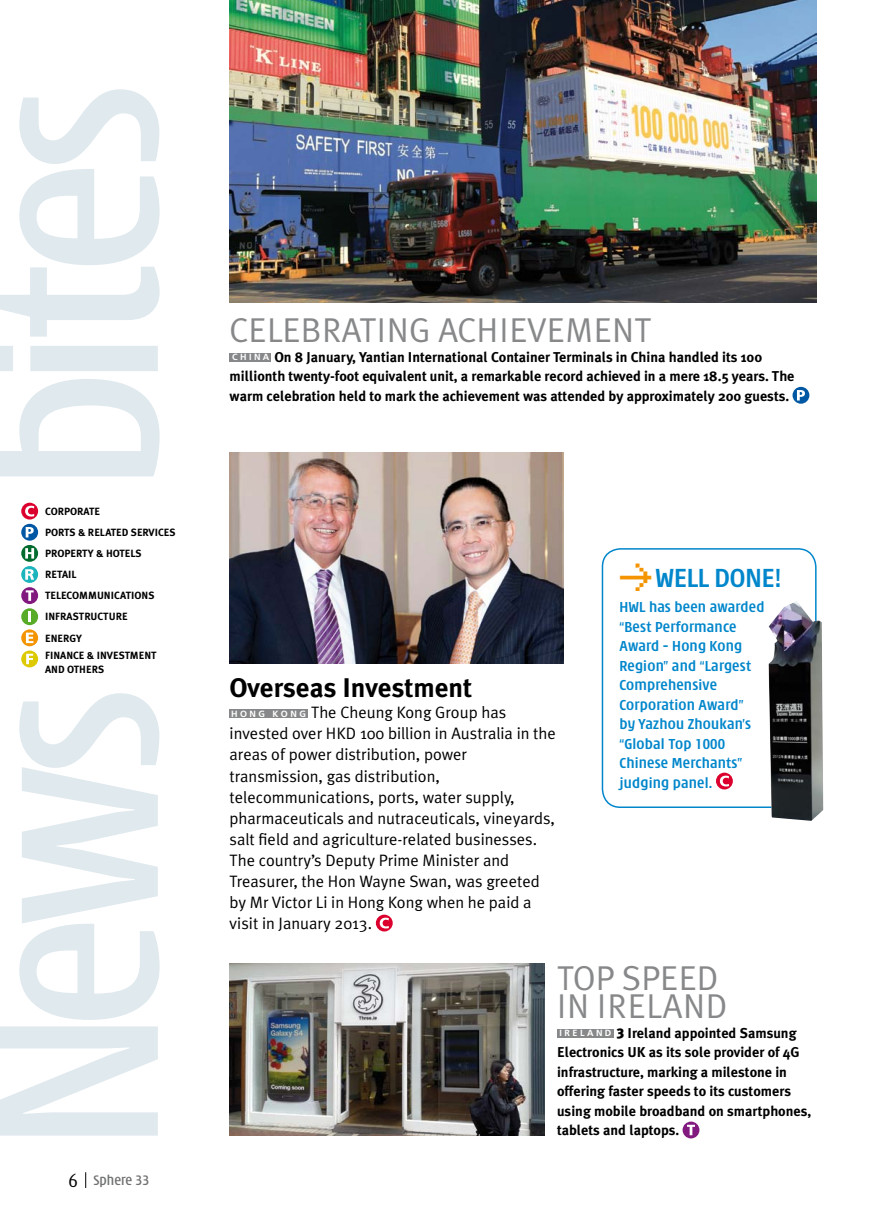
<style>
.page{position:relative;width:893px;height:1212px;background:#fff}
.page>*{position:absolute;margin:0;border:0;box-sizing:border-box;transform-origin:0 0}
.t1{font:34.5px/28.5px "Meta Plus Normal";color:#87888a}
.t2{font:700 condensed 28.5px "Modena";color:#0086cb}
.t3{font:700 27px "Meta Plus";color:#000}
.t4{font:16.5px/21px "Meta Plus Normal";color:#000}
.t5{font:700 condensed 15.75px/19.5px "Modena";letter-spacing:.015em;color:#0086cb}
.t6{font:500 condensed 15px "Modena";color:#707172}
.t7{font:700 14.25px/19.5px "Meta Plus";color:#000}
.t8{font:700 10.5px/21.1px "Meta Plus";color:#000}
.s1{font-weight:300;font-size:21px;color:#000}
.s2{font-family:"Frutiger LT Std";font-size:9px;color:#fff}
.s3{font-family:"Frutiger LT Std";font-weight:700;font-size:9px;color:#fff}
.s4{font-family:"Icon Bit One";font-weight:400;font-stretch:normal;font-size:39px;color:#f39400}
.s5{font-weight:900}
</style>
<div class="page">
<svg style="left:0;top:89px;width:160px;height:1046px"></svg>
<svg style="left:85px;top:1172px;width:1px;height:16px"></svg>
<svg style="left:21px;top:545px;width:17px;height:17px"></svg>
<svg style="left:25px;top:548px;width:9px;height:11px"></svg>
<div style="left:21px;top:566px;width:17px;height:17px;background:#1cb4bd;border-radius:50%"></div>
<svg style="left:25px;top:569px;width:9px;height:11px"></svg>
<svg style="left:21px;top:503px;width:17px;height:16px"></svg>
<svg style="left:25px;top:506px;width:9px;height:10px"></svg>
<div style="left:21px;top:587px;width:17px;height:17px;background:#81197f;border-radius:50%"></div>
<svg style="left:26px;top:590px;width:8px;height:11px"></svg>
<svg style="left:21px;top:524px;width:17px;height:17px"></svg>
<svg style="left:26px;top:527px;width:8px;height:10px"></svg>
<svg style="left:21px;top:650px;width:17px;height:17px"></svg>
<svg style="left:26px;top:654px;width:7px;height:10px"></svg>
<svg style="left:21px;top:629px;width:17px;height:17px"></svg>
<svg style="left:26px;top:633px;width:7px;height:10px"></svg>
<div style="left:21px;top:608px;width:17px;height:17px;background:#57ab27;border-radius:50%"></div>
<svg style="left:28px;top:611px;width:3px;height:11px"></svg>
<div style="left:230px;top:353px;width:41px;height:9px;background:#87888a"></div>
<svg style="left:792px;top:387px;width:17px;height:17px"></svg>
<svg style="left:797px;top:390px;width:8px;height:10px"></svg>
<img style="left:229px;top:0;width:587px;height:302px">
<div style="left:557px;top:1029px;width:57px;height:9px;background:#87888a"></div>
<svg style="left:683px;top:1121px;width:16px;height:17px"></svg>
<svg style="left:687px;top:1125px;width:8px;height:10px"></svg>
<img style="left:230px;top:963px;width:314px;height:172px">
<div style="left:602px;top:548px;width:215px;height:260px;border:2px solid #0086cb;border-radius:18px"></div>
<svg style="left:716px;top:773px;width:17px;height:16px"></svg>
<svg style="left:720px;top:776px;width:9px;height:10px"></svg>
<img style="left:768px;top:601px;width:55px;height:220px">
<div style="left:230px;top:709px;width:78px;height:9px;background:#87888a"></div>
<svg style="left:376px;top:915px;width:17px;height:16px"></svg>
<svg style="left:380px;top:918px;width:9px;height:10px"></svg>
<img style="left:230px;top:452px;width:333px;height:212px">
<p class="t8" style="left:45px;top:500px;width:56px">CORPORATE port</p>
<p class="t8" style="left:70px;top:521px;width:108px">s &amp; re late d services</p>
<p class="t8" style="left:45px;top:543px;width:7px">propert</p>
<p class="t8" style="left:88px;top:543px;width:55px">y &amp; hotels</p>
<p class="t8" style="left:45px;top:564px;width:7px">reta</p>
<p class="t8" style="left:45px;top:564px;width:111px;text-indent:23px">il telecommunications infrastructure energy</p>
<p class="t8" style="left:45px;top:649px;width:113px;line-height:13.5px">FINANCE &amp; INVESTMENT<br>AND OTH ERS</p>
<p class="t6" style="left:68px;top:1173px;width:83px"><span class="s1">6</span> Sphere 33</p>
<h1 class="t1" style="left:230px;top:316px;width:37px">Celebrati</h1>
<h1 class="t1" style="left:387px;top:316px;width:91px">ng Achieveme</h1>
<h1 class="t1" style="left:612px;top:316px;width:35px">nt</h1>
<p class="t7" style="left:230px;top:347px;width:566px"><span class="s2">C H I N A</span> On 8 January, Yantian I nternational Container Terminals in China handled its 100 millionth twenty-foot equivalent unit, a remarkable record achieved in a mere 18.5 years. The warm celebration held to mark the achievement was attended by approximately 200 guests.</p>
<h3 class="t3" style="left:230px;top:672px;width:244px">Overseas I nvestment</h3>
<p class="t4" style="left:230px;top:702px;width:328px"><span class="s3">H O N G K O N G</span> The Cheung Kong Group has invested over HKD 100 billion in Australia in the areas of power distribution, power transmission, gas distribution, telecommunications, ports, water supply, pharmaceuticals and nutraceuticals, vineyards, salt field and agriculture-related businesses.<br>The country’s Deputy Prime Minister and Treasurer, the Hon Wayne Swan, was greeted by Mr Victor Li in Hong Kong when he paid a visit in January 2013.</p>
<h2 class="t2" style="left:620px;top:564px;width:163px"><span class="s4">c</span>Well Done!</h2>
<p class="t5" style="left:619px;top:598px;width:147px">HWL has been awarded “Best Performance<br>Award – Hong Kong<br>Region” and “Largest<br>Comprehensive<br>Corporation Award”<br>by Yazhou Zhoukan’s “Global Top 1000<br>Chinese Merchants” judging panel.</p>
<h1 class="t1" style="left:557px;top:963px;width:104px">Top Speed in Irela</h1>
<h1 class="t1" style="left:683px;top:992px;width:41px">nd</h1>
<p class="t7" style="left:557px;top:1023px;width:256px"><span class="s2">I R E L A N D</span> <span class="s5">3</span> I reland appointed Samsung Electronics U K as its sole provider of 4G infrastructure, marking a milestone in offering faster speeds to its customers using mobile broadband on smartphones, tablets and laptops.</p>
</div>
